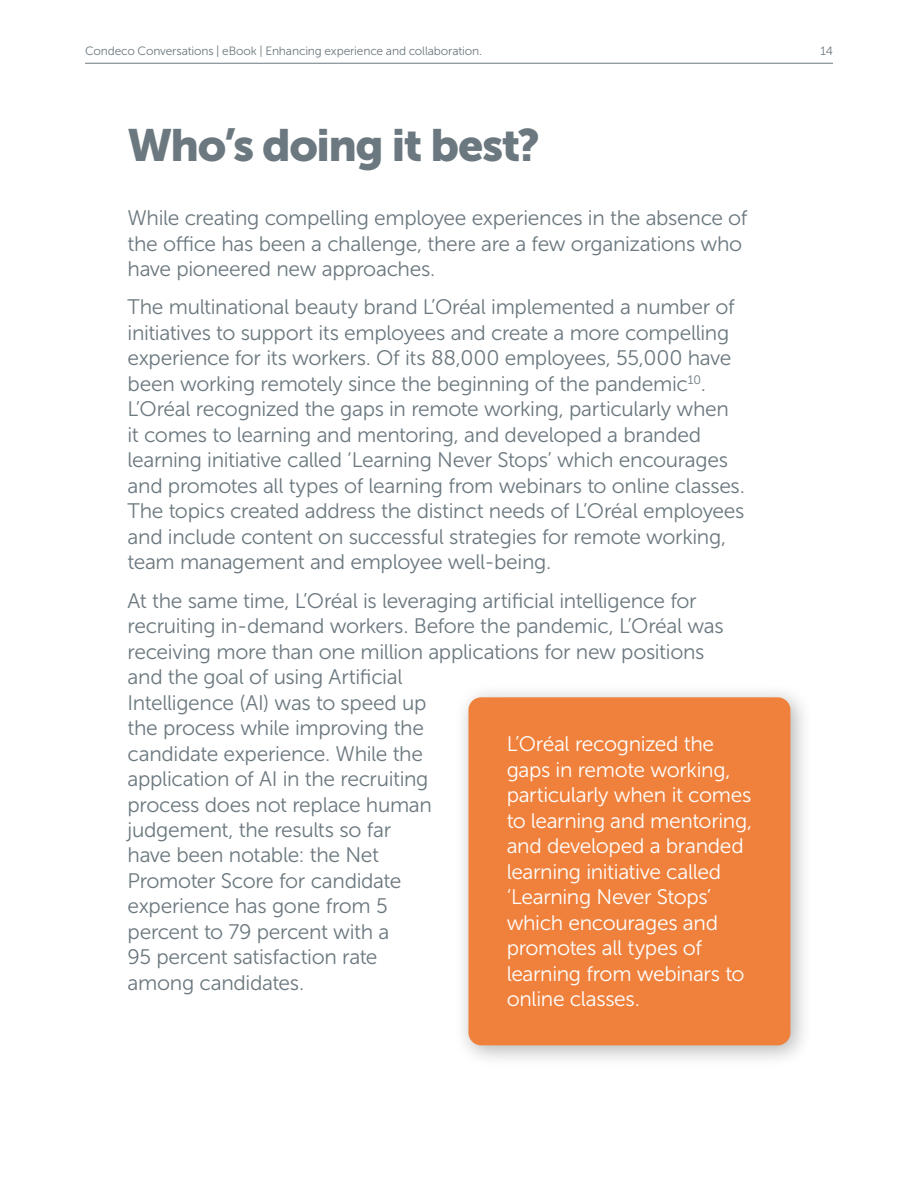
<style>
.page{position:relative;width:918px;height:1188px;background:#fff}
.page>*{position:absolute;margin:0;border:0;box-sizing:border-box;transform-origin:0 0}
.t1{font:45px "Museo Sans 900";letter-spacing:-.035em;color:#6b787f}
.t2{font:21px/25.5px "Museo Sans 300";letter-spacing:-.015em;color:#6b787f}
.t3{font:21px/25.5px "Museo Sans 300";letter-spacing:-.015em;color:#fff}
.t4{font:12px "Museo Sans 300";letter-spacing:-.015em;color:#6b787f}
</style>
<div class="page">
<div style="left:454px;top:682px;width:360px;height:387px;background:#000;opacity:.3"></div>
<div style="left:468px;top:697px;width:322px;height:348px;background:#f0813c;border-radius:13px"></div>
<hr style="left:85px;top:63px;width:748px;height:1px;background:#6b787f">
<p class="t4" style="left:85px;top:44px;width:399px">Condeco Conversations | eBook | Enhancing experience and collaboration.</p>
<p class="t4" style="left:821px;top:44px;width:14px">14</p>
<h1 class="t1" style="left:128px;top:120px;width:414px">Who’s doing it best?</h1>
<p class="t2" style="left:128px;top:205px;width:621px">While creating compelling employee experiences in the absence of the office has been a challenge, there are a few organizations who have pioneered new approaches.</p>
<p class="t2" style="left:128px;top:295px;width:619px">The multinational beauty brand L’Oréal implemented a number of initiatives to support its employees and create a more compelling experience for its workers. Of its 88,000 employees, 55,000 have been working remotely since the beginning of the pandemic<sup>10</sup>.<br>L’Oréal recognized the gaps in remote working, particularly when it comes to learning and mentoring, and developed a branded learning initiative called ‘Learning Never Stops’ which encourages and promotes all types of learning from webinars to online classes.<br>The topics created address the distinct needs of L’Oréal employees and include content on successful strategies for remote working, team management and employee well-being.</p>
<p class="t2" style="left:128px;top:588px;width:598px">At the same time, L’Oréal is leveraging artificial intelligence for recruiting in-demand workers. Before the pandemic, L’Oréal was receiving more than one million applications for new positions and the goal of using Artificial<br>Intelligence (AI) was to speed up<br>the process while improving the<br>candidate experience. While the<br>application of AI in the recruiting<br>process does not replace human<br>judgement, the results so far<br>have been notable: the Net<br>Promoter Score for candidate<br>experience has gone from 5<br>percent to 79 percent with a<br>95 percent satisfaction rate<br>among candidates.</p>
<p class="t3" style="left:507px;top:732px;width:247px">L’Oréal recognized the gaps in remote working, particularly when it comes to learning and mentoring, and developed a branded learning initiative called ‘Learning Never Stops’ which encourages and promotes all types of learning from webinars to online classes.</p>
</div>
